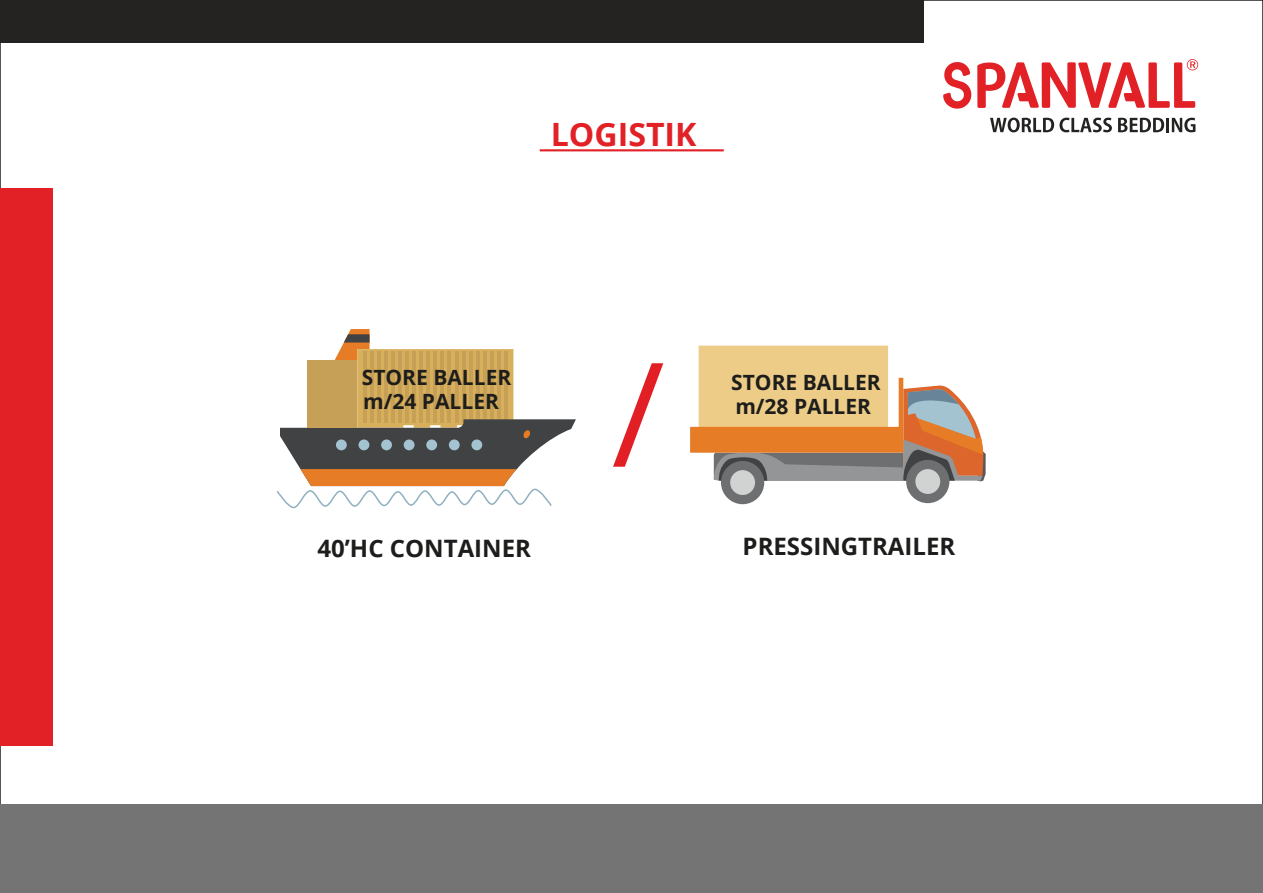
<style>
.page{position:relative;width:1263px;height:893px;background:#fff}
.page>*{position:absolute;margin:0;border:0;box-sizing:border-box;transform-origin:0 0}
.t1{font:700 32.1px "Open Sans";color:#e12126}
.t2{font:700 24px "Open Sans";color:#1d1d1b}
.t3{font:700 21px/24.2px "Open Sans";color:#1d1d1b}
</style>
<div class="page">
<div style="left:1px;top:804px;width:1262px;height:89px;background:#737473"></div>
<hr style="left:540px;top:149px;width:184px;height:2px;background:#e12126">
<div style="left:0;top:188px;width:53px;height:557px;background:#e12126"></div>
<div style="left:0;top:0;width:924px;height:43px;background:#252322"></div>
<svg style="left:990px;top:118px;width:122px;height:14px"></svg>
<svg style="left:1118px;top:118px;width:46px;height:14px"></svg>
<hr style="left:1166px;top:118px;width:3px;height:14px;background:#252322">
<svg style="left:1172px;top:118px;width:23px;height:14px"></svg>
<svg style="left:943px;top:59px;width:255px;height:50px"></svg>
<svg style="left:276px;top:329px;width:300px;height:180px"></svg>
<div style="left:721px;top:461px;width:43px;height:43px;background:#6e6f71;border-radius:50%"></div>
<div style="left:730px;top:470px;width:25px;height:25px;background:#d1d3d2;border-radius:50%"></div>
<div style="left:699px;top:346px;width:189px;height:99px;background:#edcc88"></div>
<svg style="left:690px;top:378px;width:296px;height:103px"></svg>
<div style="left:906px;top:460px;width:43px;height:43px;background:#6e6f71;border-radius:50%"></div>
<div style="left:915px;top:469px;width:25px;height:25px;background:#d1d3d2;border-radius:50%"></div>
<h1 class="t1" style="left:551px;top:111px;width:147px">LOGISTIK</h1>
<p class="t3" style="left:362px;top:364px;width:151px">STORE BALLER m/24 PALLER</p>
<p class="t3" style="left:731px;top:369px;width:151px">STORE BALLER m/28 PALLER</p>
<p class="t2" style="left:317px;top:531px;width:215px">40’HC CONTAINER</p>
<p class="t2" style="left:743px;top:529px;width:214px">PRESSINGTRAILER</p>
</div>
